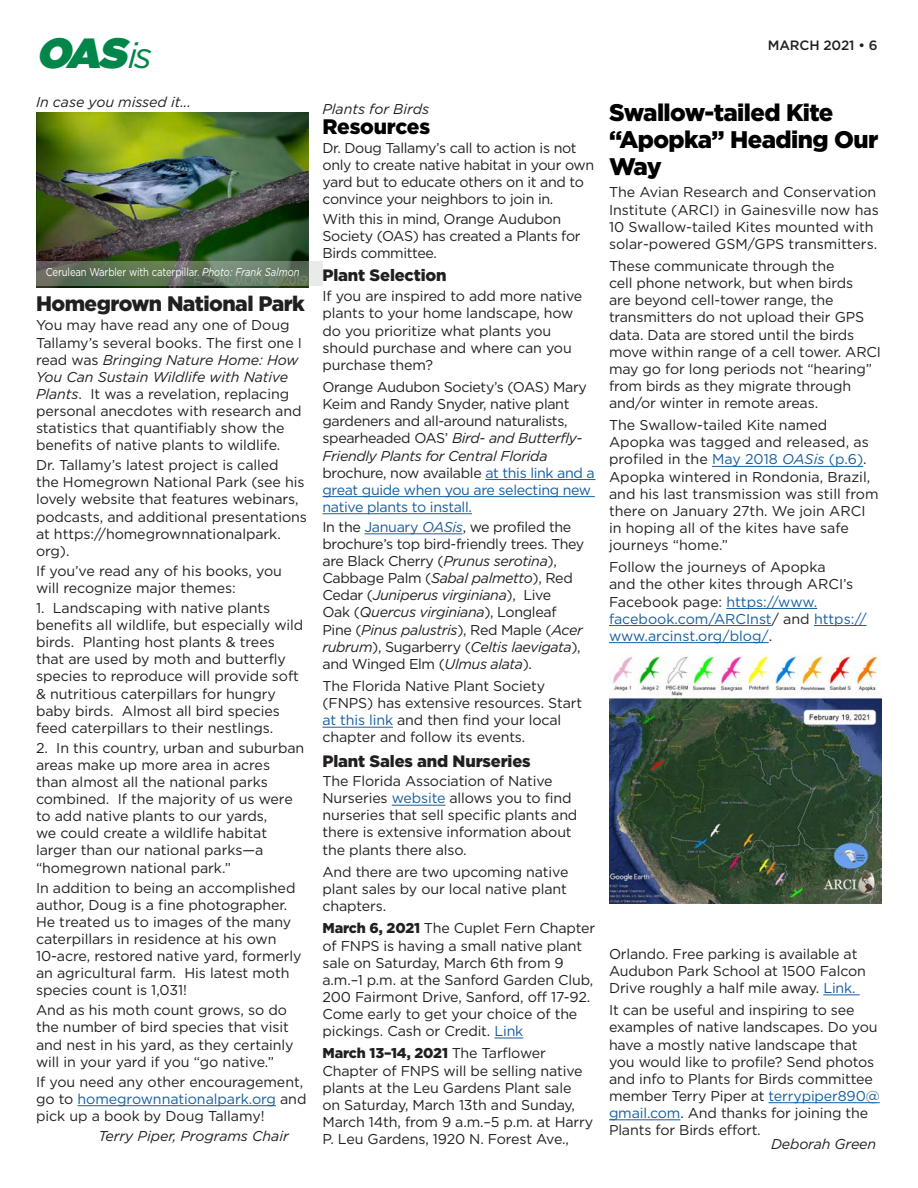
<style>
.page{position:relative;width:918px;height:1188px;background:#fff}
.page>*{position:absolute;margin:0;border:0;box-sizing:border-box;transform-origin:0 0}
.t1{font:italic 42px "Gotham Ultra";color:#008649}
.t2{font:900 24px/27px "Gotham";letter-spacing:-.025em;color:#020000}
.t3{font:900 21px "Gotham";letter-spacing:-.025em;color:#231f20}
.t4{font:900 21px "Gotham";letter-spacing:-.01em;color:#020000}
.t5{font:900 16.5px "Gotham";letter-spacing:-.01em;color:#231f20}
.t6{font:14.25px/17.1px "Gotham";letter-spacing:-.01em;color:#231f20}
.t7{font:italic 14.25px "Gotham";letter-spacing:-.005em;color:#231f20}
.t8{font:500 13.5px "Gotham";letter-spacing:-.01em;color:#231f20}
.t9{font:11.4px "Gotham";letter-spacing:-.01em;color:#fff;scale:.83 1}
.s1{font-family:"Gotham";font-size:36px}
.s2{font-style:italic}
.s3{color:#175d9e}
.s4{font-style:italic;color:#175d9e}
.s5{font-weight:900}
</style>
<div class="page">
<hr style="left:712px;top:466px;width:151px;height:1px;background:#175d9e">
<hr style="left:726px;top:608px;width:91px;height:1px;background:#175d9e">
<hr style="left:609px;top:625px;width:163px;height:1px;background:#175d9e">
<hr style="left:814px;top:625px;width:53px;height:1px;background:#175d9e">
<hr style="left:609px;top:642px;width:160px;height:1px;background:#175d9e">
<hr style="left:78px;top:1105px;width:198px;height:1px;background:#175d9e">
<img style="left:37px;top:112px;width:272px;height:176px">
<svg style="left:36px;top:261px;width:286px;height:25px;background:#6a7b65"></svg>
<hr style="left:485px;top:479px;width:110px;height:1px;background:#175d9e">
<hr style="left:322px;top:496px;width:273px;height:1px;background:#175d9e">
<hr style="left:322px;top:513px;width:150px;height:1px;background:#175d9e">
<hr style="left:364px;top:534px;width:99px;height:1px;background:#175d9e">
<hr style="left:322px;top:727px;width:71px;height:1px;background:#175d9e">
<hr style="left:392px;top:805px;width:53px;height:1px;background:#175d9e">
<svg style="left:494px;top:1038px;width:29px;height:1px"></svg>
<img style="left:609px;top:655px;width:273px;height:249px">
<hr style="left:823px;top:995px;width:37px;height:1px;background:#175d9e">
<hr style="left:769px;top:1102px;width:111px;height:1px;background:#175d9e">
<hr style="left:609px;top:1120px;width:71px;height:1px;background:#175d9e">
<h1 class="t1" style="left:36px;top:28px;width:117px">OAS<span class="s1">i s</span></h1>
<p class="t8" style="left:768px;top:37px;width:111px">MARCH 2021 • 6</p>
<p class="t7" style="left:36px;top:94px;width:157px">In case you missed it...</p>
<p class="t9" style="left:46px;top:266px;width:307px">Cerulean Warbler with caterpillar. <span class="s2">Photo: Frank Salmon</span></p>
<p class="t3" style="left:36px;top:291px;width:270px">Homegrown National Park</p>
<p class="t6" style="left:36px;top:317px;width:268px">You may have read any one of Doug Tallamy’s several books. The first one I read was <span class="s2">Bringing Nature Home: How You Can Sustain Wildlife with Native Plants</span>. It was a revelation, replacing personal anecdotes with research and statistics that quantifiably show the benefits of native plants to wildlife.</p>
<p class="t6" style="left:36px;top:456px;width:273px">Dr. Tallamy’s latest project is called<br>the Homegrown National Park (see his lovely website that features webinars, podcasts, and additional presentations at https://homegrownnationalpark. org).</p>
<p class="t6" style="left:36px;top:562px;width:248px">If you’ve read any of his books, you will recognize major themes:</p>
<p class="t6" style="left:36px;top:599px;width:269px">1. Landscaping with native plants benefits all wildlife, but especially wild birds. Planting host plants &amp; trees that are used by moth and butterfly species to reproduce will provide soft &amp; nutritious caterpillars for hungry baby birds. Almost all bird species feed caterpillars to their nestlings.</p>
<p class="t6" style="left:36px;top:739px;width:270px">2. In this country, urban and suburban areas make up more area in acres than almost all the national parks combined. If the majority of us were to add native plants to our yards,<br>we could create a wildlife habitat larger than our national parks—a “homegrown national park.”</p>
<p class="t6" style="left:36px;top:879px;width:267px">In addition to being an accomplished author, Doug is a fine photographer.<br>He treated us to images of the many caterpillars in residence at his own 10-acre, restored native yard, formerly an agricultural farm. His latest moth species count is 1,031!</p>
<p class="t6" style="left:36px;top:1002px;width:259px">And as his moth count grows, so do the number of bird species that visit and nest in his yard, as they certainly will in your yard if you “go native.”</p>
<p class="t6" style="left:36px;top:1073px;width:272px">If you need any other encouragement, go to <span class="s3">homegrownnationalpark.org</span> and pick up a book by Doug Tallamy!</p>
<p class="t7" style="left:98px;top:1128px;width:192px">Terry Piper, Programs Chair</p>
<p class="t7" style="left:322px;top:101px;width:108px">Plants for Birds</p>
<p class="t4" style="left:322px;top:114px;width:109px">Resources</p>
<p class="t6" style="left:322px;top:139px;width:273px">Dr. Doug Tallamy’s call to action is not only to create native habitat in your own yard but to educate others on it and to convince your neighbors to join in.</p>
<p class="t6" style="left:322px;top:210px;width:260px">With this in mind, Orange Audubon<br>Society (OAS) has created a Plants for<br>Birds committee.</p>
<p class="t5" style="left:322px;top:266px;width:126px">Plant Selection</p>
<p class="t6" style="left:322px;top:288px;width:261px">If you are inspired to add more native plants to your home landscape, how do you prioritize what plants you should purchase and where can you purchase them?</p>
<p class="t6" style="left:322px;top:378px;width:274px">Orange Audubon Society’s (OAS) Mary Keim and Randy Snyder, native plant gardeners and all-around naturalists, spearheaded OAS’ <span class="s2">Bird- and Butterfly-Friendly Plants for Central Florida </span>brochure, now available <span class="s3">at this link and a great guide when you are selecting new native plants to install.</span></p>
<p class="t6" style="left:322px;top:518px;width:263px">In the <span class="s3">January</span> <span class="s4">OASis</span>, we profiled the brochure’s top bird-friendly trees. They are Black Cherry (<span class="s2">Prunus serotina</span>), Cabbage Palm (<span class="s2">Sabal palmetto</span>), Red Cedar (<span class="s2">Juniperus virginiana</span>), Live<br>Oak (<span class="s2">Quercus virginiana</span>), Longleaf Pine (<span class="s2">Pinus palustris</span>), Red Maple (<span class="s2">Acer rubrum</span>), Sugarberry (<span class="s2">Celtis laevigata</span>), and Winged Elm (<span class="s2">Ulmus alata</span>).</p>
<p class="t6" style="left:322px;top:677px;width:261px">The Florida Native Plant Society (FNPS) has extensive resources. Start <span class="s3">at this link</span> and then find your local chapter and follow its events.</p>
<p class="t5" style="left:322px;top:752px;width:210px">Plant Sales and Nurseries</p>
<p class="t6" style="left:322px;top:772px;width:256px">The Florida Association of Native Nurseries <span class="s3">website</span> allows you to find nurseries that sell specific plants and there is extensive information about the plants there also.</p>
<p class="t6" style="left:322px;top:863px;width:247px;text-align:justify">And there are two upcoming native plant sales by our local native plant chapters.</p>
<p class="t6" style="left:322px;top:920px;width:274px"><span class="s5">March 6, 2021</span> The Cuplet Fern Chapter of FNPS is having a small native plant sale on Saturday, March 6th from 9 a.m.–1 p.m. at the Sanford Garden Club, 200 Fairmont Drive, Sanford, off 17-92.<br>Come early to get your choice of the pickings. Cash or Credit. <span class="s3">Link</span></p>
<p class="t6" style="left:322px;top:1045px;width:272px"><span class="s5">March 13–14, 2021</span> The Tarflower Chapter of FNPS will be selling native plants at the Leu Gardens Plant sale<br>on Saturday, March 13th and Sunday, March 14th, from 9 a.m.–5 p.m. at Harry P. Leu Gardens, 1920 N. Forest Ave.,</p>
<p class="t2" style="left:609px;top:99px;width:271px">Swallow-tailed Kite “Apopka” Heading Our<br>Way</p>
<p class="t6" style="left:609px;top:184px;width:271px">The Avian Research and Conservation Institute (ARCI) in Gainesville now has 10 Swallow-tailed Kites mounted with solar-powered GSM/GPS transmitters.</p>
<p class="t6" style="left:609px;top:257px;width:274px">These communicate through the<br>cell phone network, but when birds<br>are beyond cell-tower range, the transmitters do not upload their GPS data. Data are stored until the birds move within range of a cell tower. ARCI may go for long periods not “hearing” from birds as they migrate through and/or winter in remote areas.</p>
<p class="t6" style="left:609px;top:416px;width:271px">The Swallow-tailed Kite named Apopka was tagged and released, as profiled in the <span class="s3">May 2018</span> <span class="s4">OASis</span> <span class="s3">(p.6)</span>.<br>Apopka wintered in Rondonia, Brazil, and his last transmission was still from there on January 27th. We join ARCI in hoping all of the kites have safe journeys “home.”</p>
<p class="t6" style="left:609px;top:558px;width:259px">Follow the journeys of Apopka<br>and the other kites through ARCI’s<br>Facebook page: <span class="s3">https://www. facebook.com/ARCInst</span>/ and <span class="s3">https:// www.arcinst.org/blog/</span>.</p>
<p class="t6" style="left:609px;top:945px;width:258px">Orlando. Free parking is available at<br>Audubon Park School at 1500 Falcon<br>Drive roughly a half mile away. <span class="s3">Link.</span></p>
<p class="t6" style="left:609px;top:1001px;width:272px">It can be useful and inspiring to see examples of native landscapes. Do you have a mostly native landscape that you would like to profile? Send photos and info to Plants for Birds committee member Terry Piper at <span class="s3">terrypiper890@ gmail.com</span>. And thanks for joining the Plants for Birds effort.</p>
<p class="t7" style="left:771px;top:1136px;width:107px">Deborah Green</p>
</div>
